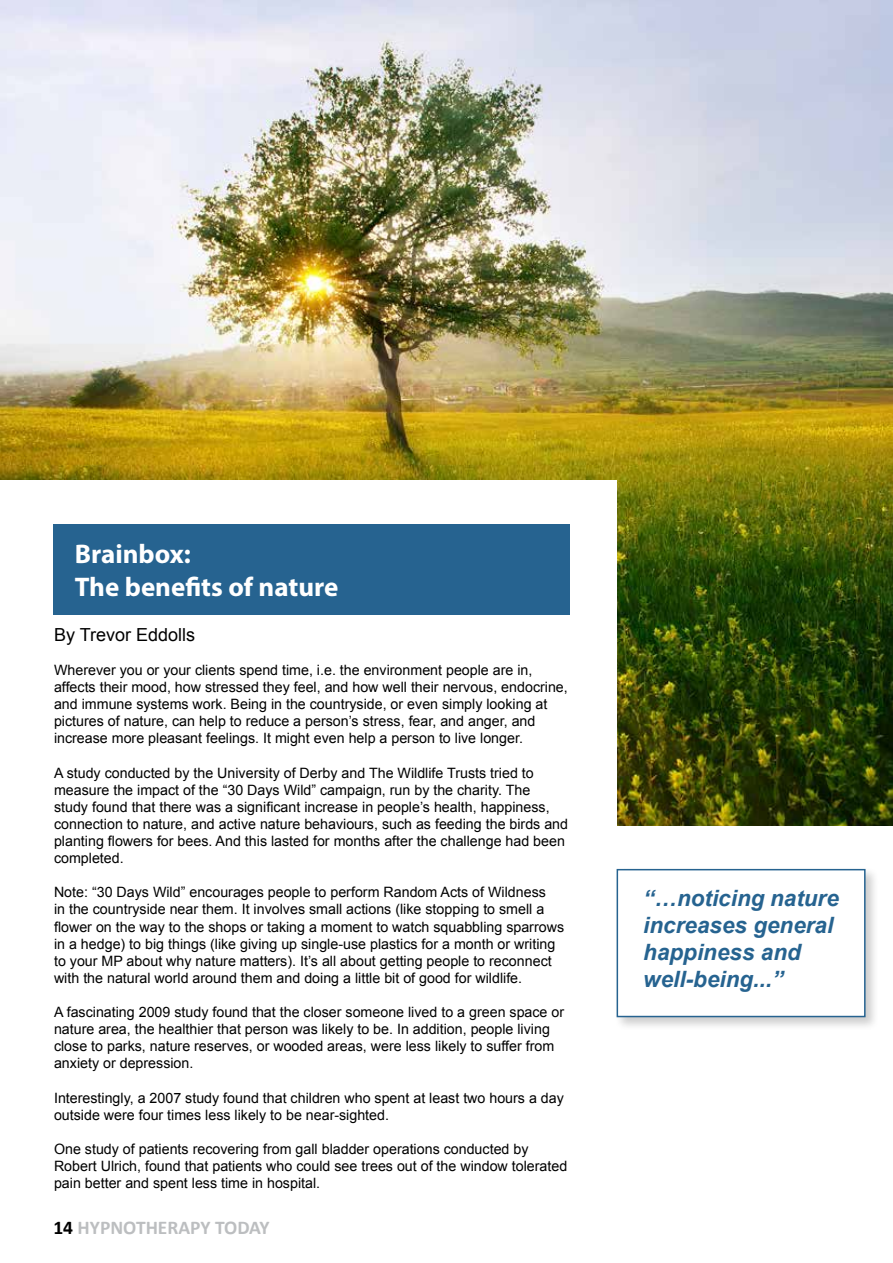
<style>
.page{position:relative;width:893px;height:1263px;background:#fff}
.page>*{position:absolute;margin:0;border:0;box-sizing:border-box;transform-origin:0 0}
.t1{font:700 27px/32.4px "Myriad Pro";color:#fff}
.t2{font:italic 700 22.5px/27px "Arial";color:#266390}
.t3{font:700 19.5px "Calibri";color:#bcbec0}
.t4{font:18px "Arial";color:#000}
.t5{font:14.25px/17.1px "Arial";color:#000}
.s1{color:#000}
</style>
<div class="page">
<img style="left:0;top:0;width:893px;height:826px">
<div style="left:0;top:480px;width:617px;height:783px;background:#fff"></div>
<div style="left:53px;top:524px;width:517px;height:91px;background:#266390"></div>
<div style="left:614px;top:867px;width:265px;height:164px;background:#000;opacity:.2"></div>
<div style="left:617px;top:869px;width:249px;height:148px;background:#fff;border:2px solid #266390"></div>
<h1 class="t1" style="left:75px;top:537px;width:265px">Brainbox:<br>The benefits of nature</h1>
<p class="t4" style="left:54px;top:623px;width:143px">By Trevor Eddolls</p>
<p class="t5" style="left:54px;top:662px;width:515px">Wherever you or your clients spend time, i.e. the environment people are in, affects their mood, how stressed they feel, and how well their nervous, endocrine, and immune systems work. Being in the countryside, or even simply looking at pictures of nature, can help to reduce a person’s stress, fear, and anger, and increase more pleasant feelings. It might even help a person to live longer.</p>
<p class="t5" style="left:54px;top:764px;width:516px">A study conducted by the University of Derby and The Wildlife Trusts tried to measure the impact of the “30 Days Wild” campaign, run by the charity. The<br>study found that there was a significant increase in people’s health, happiness, connection to nature, and active nature behaviours, such as feeding the birds and planting flowers for bees. And this lasted for months after the challenge had been completed.</p>
<p class="t5" style="left:54px;top:884px;width:512px">Note: “30 Days Wild” encourages people to perform Random Acts of Wildness<br>in the countryside near them. It involves small actions (like stopping to smell a flower on the way to the shops or taking a moment to watch squabbling sparrows in a hedge) to big things (like giving up single-use plastics for a month or writing to your MP about why nature matters). It’s all about getting people to reconnect with the natural world around them and doing a little bit of good for wildlife.</p>
<p class="t5" style="left:54px;top:1004px;width:512px">A fascinating 2009 study found that the closer someone lived to a green space or nature area, the healthier that person was likely to be. In addition, people living close to parks, nature reserves, or wooded areas, were less likely to suffer from anxiety or depression.</p>
<p class="t5" style="left:54px;top:1089px;width:511px">Interestingly, a 2007 study found that children who spent at least two hours a day outside were four times less likely to be near-sighted.</p>
<p class="t5" style="left:54px;top:1140px;width:515px">One study of patients recovering from gall bladder operations conducted by<br>Robert Ulrich, found that patients who could see trees out of the window tolerated pain better and spent less time in hospital.</p>
<h3 class="t3" style="left:53px;top:1216px;width:218px"><span class="s1">14</span> HYPNOTHERAPY TODAY</h3>
<h2 class="t2" style="left:643px;top:885px;width:197px">“…noticing nature increases general happiness and well-being...”</h2>
</div>
